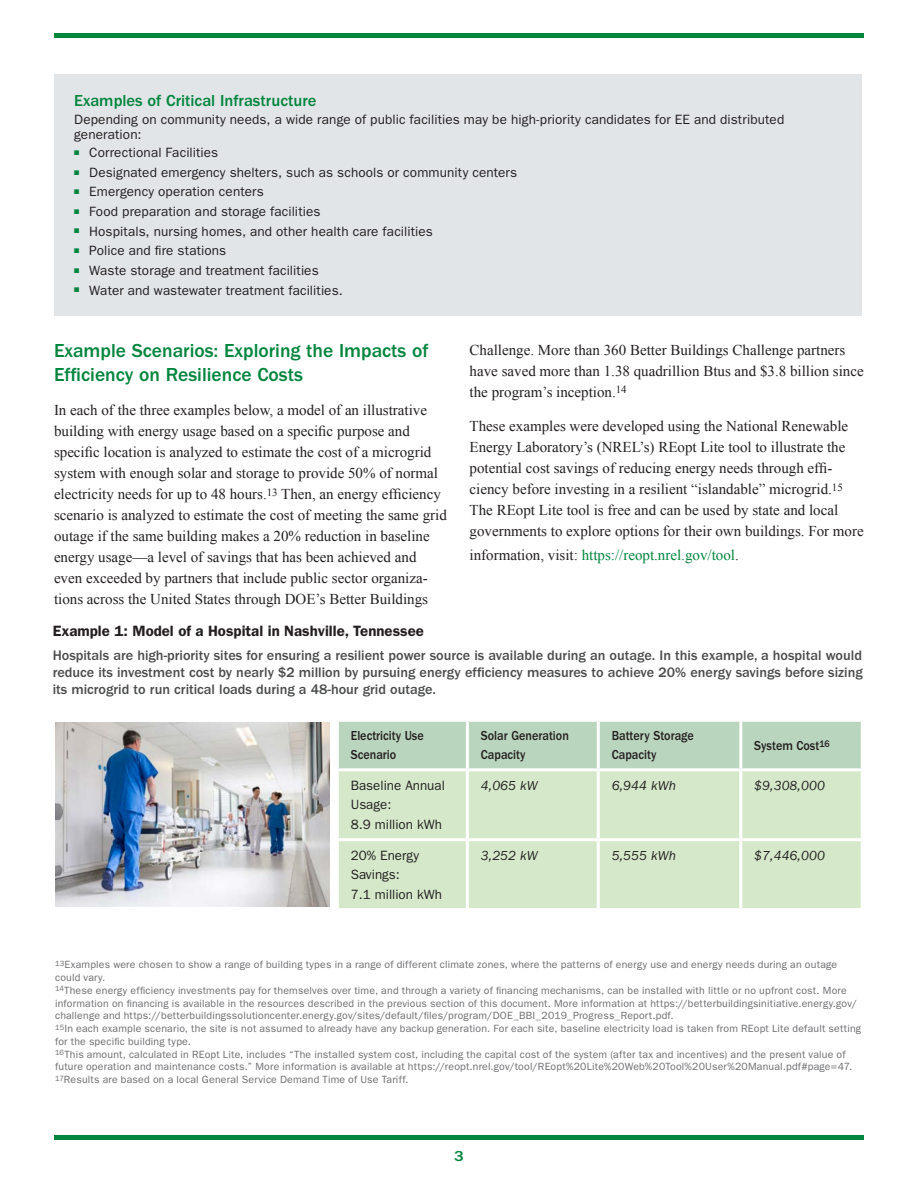
<style>
.page{position:relative;width:918px;height:1188px;background:#fff}
.page>*{position:absolute;margin:0;border:0;box-sizing:border-box;transform-origin:0 0}
.t1{font:500 19.5px/24px "ITC Franklin Gothic Std";color:#00853d}
.sidebar_head{font:500 16.5px "ITC Franklin Gothic Std";color:#00853d}
.body_text{font:15px/21px "Times New Roman";color:#231f20}
.body_text-2{font:15px "Times New Roman";color:#00853d}
.intro_statement{font:600 15px "ITC Franklin Gothic Std";color:#231f20}
.t2{font:500 15px "ITC Franklin Gothic Std";color:#00853d;scale:1.1 1}
.intro_statement-2{font:500 14.25px/17.1px "ITC Franklin Gothic Std";color:#4b4c4d;text-align:justify}
.sidebar_text{font:13.5px/15px "ITC Franklin Gothic Std";letter-spacing:.01em;color:#231f20}
.table_body_medium{font:500 13.5px/18.8px "ITC Franklin Gothic Std";color:#231f20;scale:.9 1}
.table_body{font:13.5px/19.5px "ITC Franklin Gothic Std";color:#231f20}
.table_body-2{font:italic 13.5px "ITC Franklin Gothic Std";letter-spacing:.01em;color:#231f20}
.footnote{font:10.5px/12.8px "ITC Franklin Gothic Std";letter-spacing:.015em;color:#6c6d70}
.s1{color:#231f20}
</style>
<div class="page">
<div style="left:54px;top:75px;width:807px;height:241px;background:#e1e5e8"></div>
<div style="left:339px;top:722px;width:522px;height:46px;background:#bad5be"></div>
<div style="left:339px;top:771px;width:522px;height:137px;background:#d5e9ca"></div>
<hr style="left:466px;top:722px;width:3px;height:46px;background:#fff">
<hr style="left:597px;top:722px;width:3px;height:46px;background:#fff">
<hr style="left:739px;top:722px;width:3px;height:46px;background:#fff">
<hr style="left:466px;top:771px;width:3px;height:67px;background:#fff">
<hr style="left:597px;top:771px;width:3px;height:67px;background:#fff">
<hr style="left:739px;top:771px;width:3px;height:67px;background:#fff">
<hr style="left:336px;top:838px;width:131px;height:3px;background:#fff">
<hr style="left:467px;top:838px;width:131px;height:3px;background:#fff">
<hr style="left:466px;top:841px;width:3px;height:67px;background:#fff">
<hr style="left:598px;top:838px;width:143px;height:3px;background:#fff">
<hr style="left:597px;top:841px;width:3px;height:67px;background:#fff">
<hr style="left:741px;top:838px;width:123px;height:3px;background:#fff">
<hr style="left:739px;top:841px;width:3px;height:67px;background:#fff">
<img style="left:56px;top:722px;width:273px;height:185px">
<hr style="left:54px;top:34px;width:810px;height:4px;background:#00853d">
<hr style="left:54px;top:1135px;width:810px;height:4px;background:#00853d">
<p class="sidebar_head" style="left:74px;top:91px;width:244px">Examples of Critical Infrastructure</p>
<p class="sidebar_text" style="left:74px;top:112px;width:712px">Depending on community needs, a wide range of public facilities may be high-priority candidates for EE and distributed generation:</p>
<p class="sidebar_text" style="left:74px;top:145px;width:146px"><sup>■</sup> Correctional Facilities</p>
<p class="sidebar_text" style="left:74px;top:165px;width:444px"><sup>■</sup> Designated emergency shelters, such as schools or community centers</p>
<p class="sidebar_text" style="left:74px;top:184px;width:191px"><sup>■</sup> Emergency operation centers</p>
<p class="sidebar_text" style="left:74px;top:204px;width:248px"><sup>■</sup> Food preparation and storage facilities</p>
<p class="sidebar_text" style="left:74px;top:224px;width:360px"><sup>■</sup> Hospitals, nursing homes, and other health care facilities</p>
<p class="sidebar_text" style="left:74px;top:243px;width:154px"><sup>■</sup> Police and fire stations</p>
<p class="sidebar_text" style="left:74px;top:263px;width:246px"><sup>■</sup> Waste storage and treatment facilities</p>
<p class="sidebar_text" style="left:74px;top:283px;width:270px"><sup>■</sup> Water and wastewater treatment facilities.</p>
<h1 class="t1" style="left:54px;top:339px;width:376px">Example Scenarios: Exploring the Impacts of<br>Efficiency on Resilience Costs</h1>
<p class="body_text" style="left:54px;top:400px;width:394px">In each of the three examples below, a model of an illustrative building with energy usage based on a specific purpose and specific location is analyzed to estimate the cost of a microgrid system with enough solar and storage to provide 50% of normal electricity needs for up to 48 hours.<sup>13</sup> Then, an energy efficiency scenario is analyzed to estimate the cost of meeting the same grid outage if the same building makes a 20% reduction in baseline energy usage—a level of savings that has been achieved and even exceeded by partners that include public sector organiza&shy;tions across the United States through DOE’s Better Buildings</p>
<p class="body_text" style="left:470px;top:339px;width:396px">Challenge. More than 360 Better Buildings Challenge partners have saved more than 1.38 quadrillion Btus and $3.8 billion since the program’s inception.<sup>14</sup></p>
<p class="body_text" style="left:470px;top:416px;width:396px">These examples were developed using the National Renewable Energy Laboratory’s (NREL’s) REopt Lite tool to illustrate the potential cost savings of reducing energy needs through effi&shy;ciency before investing in a resilient “islandable” microgrid.<sup>15<br></sup>The REopt Lite tool is free and can be used by state and local governments to explore options for their own buildings. For more</p>
<p class="body_text-2" style="left:470px;top:545px;width:271px"><span class="s1">information, visit:</span> https://reopt.nrel.gov/tool<span class="s1">.</span></p>
<p class="intro_statement" style="left:53px;top:622px;width:373px">Example 1: Model of a Hospital in Nashville, Tennessee</p>
<p class="intro_statement-2" style="left:53px;top:647px;width:812px">Hospitals are high-priority sites for ensuring a resilient power source is available during an outage. In this example, a hospital would reduce its investment cost by nearly $2 million by pursuing energy efficiency measures to achieve 20% energy savings before sizing its microgrid to run critical loads during a 48-hour grid outage.</p>
<p class="table_body_medium" style="left:351px;top:727px;width:83px">Electricity Use<br>Scenario</p>
<p class="table_body_medium" style="left:481px;top:727px;width:99px">Solar Generation<br>Capacity</p>
<p class="table_body_medium" style="left:612px;top:727px;width:93px">Battery Storage<br>Capacity</p>
<p class="table_body_medium" style="left:754px;top:736px;width:85px">System Cost<sup>16</sup></p>
<p class="table_body" style="left:351px;top:776px;width:96px">Baseline Annual<br>Usage:</p>
<p class="table_body" style="left:351px;top:815px;width:93px">8.9 million kWh</p>
<p class="table_body-2" style="left:481px;top:778px;width:58px">4,065 kW</p>
<p class="table_body-2" style="left:612px;top:778px;width:66px">6,944 kWh</p>
<p class="table_body-2" style="left:754px;top:778px;width:72px">$9,308,000</p>
<p class="table_body" style="left:351px;top:846px;width:70px">20% Energy<br>Savings:</p>
<p class="table_body" style="left:351px;top:885px;width:93px">7.1 million kWh</p>
<p class="table_body-2" style="left:481px;top:848px;width:58px">3,252 kW</p>
<p class="table_body-2" style="left:612px;top:848px;width:66px">5,555 kWh</p>
<p class="table_body-2" style="left:754px;top:848px;width:72px">$7,446,000</p>
<p class="footnote" style="left:55px;top:959px;width:784px"><sup>13</sup>Examples were chosen to show a range of building types in a range of different climate zones, where the patterns of energy use and energy needs during an outage could vary.</p>
<p class="footnote" style="left:55px;top:984px;width:804px"><sup>14</sup>These energy efficiency investments pay for themselves over time, and through a variety of financing mechanisms, can be installed with little or no upfront cost. More information on financing is available in the resources described in the previous section of this document. More information at https://betterbuildingsinitiative.energy.gov/ challenge and https://betterbuildingssolutioncenter.energy.gov/sites/default/files/program/DOE_BBI_2019_Progress_Report.pdf.</p>
<p class="footnote" style="left:55px;top:1022px;width:808px"><sup>15</sup>In each example scenario, the site is not assumed to already have any backup generation. For each site, baseline electricity load is taken from REopt Lite default setting for the specific building type.</p>
<p class="footnote" style="left:55px;top:1048px;width:799px"><sup>16</sup>This amount, calculated in REopt Lite, includes “The installed system cost, including the capital cost of the system (after tax and incentives) and the present value of future operation and maintenance costs.” More information is available at https://reopt.nrel.gov/tool/REopt%20Lite%20Web%20Tool%20User%20Manual.pdf#page=47.</p>
<p class="footnote" style="left:55px;top:1073px;width:355px"><sup>17</sup>Results are based on a local General Service Demand Time of Use Tariff.</p>
<h3 class="t2" style="left:454px;top:1148px;width:10px">3</h3>
</div>
